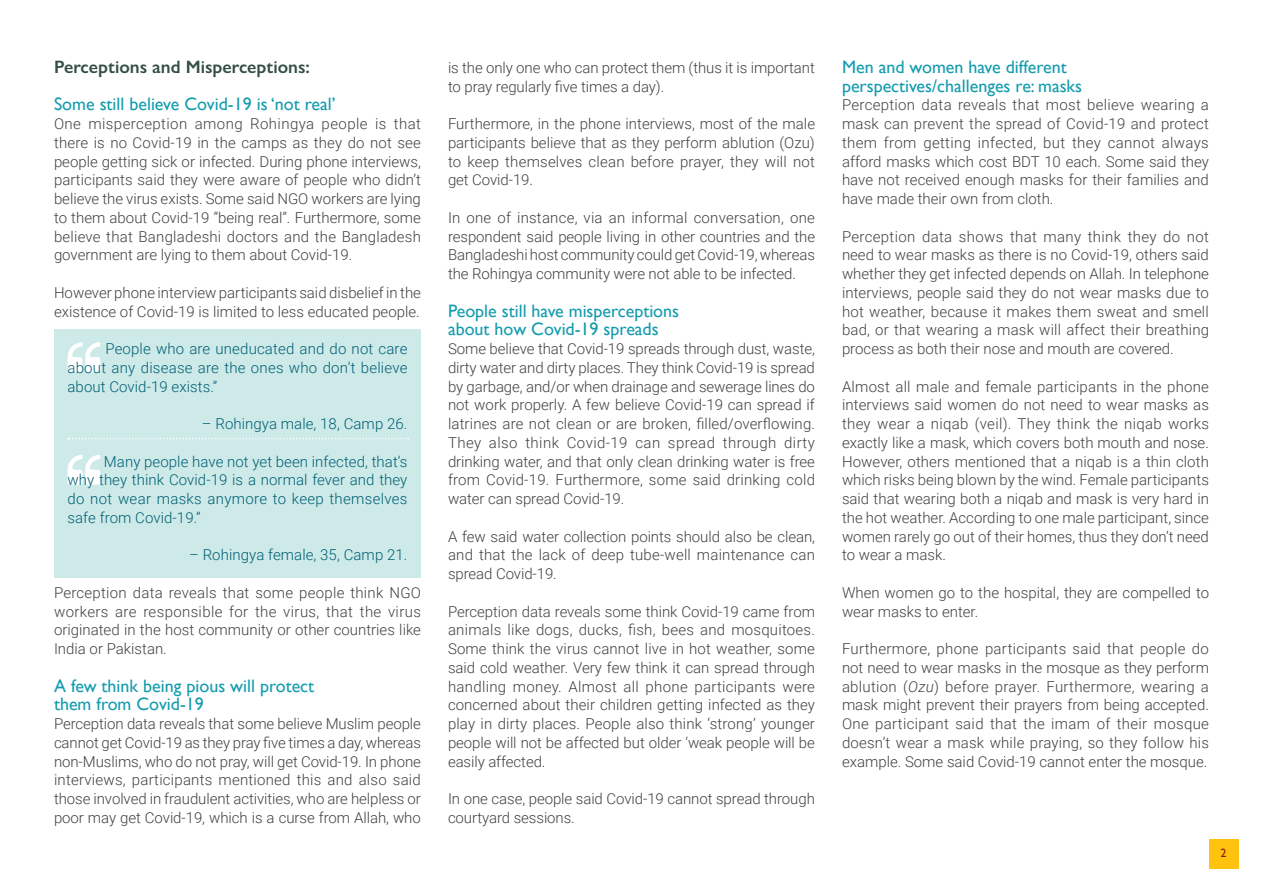
<style>
.page{position:relative;width:1263px;height:893px;background:#fff}
.page>*{position:absolute;margin:0;border:0;box-sizing:border-box;transform-origin:0 0}
.t1{font:18px/18.8px "Gill Sans";color:#149cae}
.t2{font:600 18px "Gill Sans Nova";color:#334e43}
.t3{font:300 15px/18.8px "Roboto";color:#414042;text-align:justify}
.t4{font:300 15px/18.8px "Roboto";letter-spacing:.005em;color:#005f75;text-align:justify}
.t5{font:12px "Gill Sans";color:#89181a}
.s1{font-style:italic}
</style>
<div class="page">
<div style="left:54px;top:329px;width:367px;height:80px;background:#cdeae8"></div>
<div style="left:54px;top:404px;width:367px;height:42px;background:#cdeae8"></div>
<svg style="left:68px;top:438px;width:340px;height:2px"></svg>
<div style="left:54px;top:442px;width:367px;height:98px;background:#cdeae8"></div>
<div style="left:54px;top:536px;width:367px;height:42px;background:#cdeae8"></div>
<svg style="left:68px;top:342px;width:32px;height:30px"></svg>
<svg style="left:68px;top:455px;width:32px;height:30px"></svg>
<div style="left:1209px;top:839px;width:29px;height:29px;background:#ffc20e"></div>
<p class="t2" style="left:54px;top:56px;width:257px">Perceptions and Misperceptions:</p>
<p class="t1" style="left:54px;top:95px;width:283px">Some still believe Covid-19 is ‘not real’</p>
<p class="t3" style="left:54px;top:114px;width:369px">One misperception among Rohingya people is that there is no Covid-19 in the camps as they do not see people getting sick or infected. During phone interviews, participants said they were aware of people who didn’t believe the virus exists. Some said NGO workers are lying to them about Covid-19 “being real”. Furthermore, some believe that Bangladeshi doctors and the Bangladesh government are lying to them about Covid-19.</p>
<p class="t3" style="left:54px;top:282px;width:368px">However phone interview participants said disbelief in the existence of Covid-19 is limited to less educated people.</p>
<p class="t4" style="left:68px;top:339px;width:342px;text-indent:38px">People who are uneducated and do not care about any disease are the ones who don’t believe about Covid-19 exists.”</p>
<p class="t4" style="left:202px;top:414px;width:207px">– Rohingya male, 18, Camp 26.</p>
<p class="t4" style="left:68px;top:451px;width:341px;text-indent:36px">Many people have not yet been infected, that’s why they think Covid-19 is a normal fever and they do not wear masks anymore to keep themselves safe from Covid-19.”</p>
<p class="t4" style="left:189px;top:545px;width:220px">– Rohingya female, 35, Camp 21.</p>
<p class="t3" style="left:54px;top:582px;width:368px">Perception data reveals that some people think NGO workers are responsible for the virus, that the virus originated in the host community or other countries like India or Pakistan.</p>
<p class="t1" style="left:54px;top:676px;width:262px">A few think being pious will protect them from Covid-19</p>
<p class="t3" style="left:54px;top:714px;width:368px">Perception data reveals that some believe Muslim people cannot get Covid-19 as they pray five times a day, whereas non-Muslims, who do not pray, will get Covid-19. In phone interviews, participants mentioned this and also said those involved in fraudulent activities, who are helpless or poor may get Covid-19, which is a curse from Allah, who</p>
<p class="t3" style="left:448px;top:57px;width:368px">is the only one who can protect them (thus it is important to pray regularly five times a day).</p>
<p class="t3" style="left:448px;top:114px;width:369px">Furthermore, in the phone interviews, most of the male participants believe that as they perform ablution (Ozu) to keep themselves clean before prayer, they will not get Covid-19.</p>
<p class="t3" style="left:448px;top:207px;width:369px">In one of instance, via an informal conversation, one respondent said people living in other countries and the Bangladeshi host community could get Covid-19, whereas the Rohingya community were not able to be infected.</p>
<p class="t1" style="left:448px;top:301px;width:233px">People still have misperceptions about how Covid-19 spreads</p>
<p class="t3" style="left:448px;top:339px;width:369px">Some believe that Covid-19 spreads through dust, waste, dirty water and dirty places. They think Covid-19 is spread by garbage, and/or when drainage and sewerage lines do not work properly. A few believe Covid-19 can spread if latrines are not clean or are broken, filled/overflowing.<br>They also think Covid-19 can spread through dirty drinking water, and that only clean drinking water is free from Covid-19. Furthermore, some said drinking cold water can spread Covid-19.</p>
<p class="t3" style="left:448px;top:526px;width:369px">A few said water collection points should also be clean, and that the lack of deep tube-well maintenance can spread Covid-19.</p>
<p class="t3" style="left:448px;top:601px;width:369px">Perception data reveals some think Covid-19 came from animals like dogs, ducks, fish, bees and mosquitoes.<br>Some think the virus cannot live in hot weather, some said cold weather. Very few think it can spread through handling money. Almost all phone participants were concerned about their children getting infected as they play in dirty places. People also think ‘strong’ younger people will not be affected but older ‘weak people will be easily affected.</p>
<p class="t3" style="left:448px;top:789px;width:368px">In one case, people said Covid-19 cannot spread through courtyard sessions.</p>
<p class="t1" style="left:842px;top:57px;width:242px">Men and women have different perspectives/challenges re: masks</p>
<p class="t3" style="left:842px;top:95px;width:368px">Perception data reveals that most believe wearing a mask can prevent the spread of Covid-19 and protect them from getting infected, but they cannot always afford masks which cost BDT 10 each. Some said they have not received enough masks for their families and have made their own from cloth.</p>
<p class="t3" style="left:842px;top:226px;width:369px">Perception data shows that many think they do not need to wear masks as there is no Covid-19, others said whether they get infected depends on Allah. In telephone interviews, people said they do not wear masks due to hot weather, because it makes them sweat and smell bad, or that wearing a mask will affect their breathing process as both their nose and mouth are covered.</p>
<p class="t3" style="left:842px;top:376px;width:368px">Almost all male and female participants in the phone interviews said women do not need to wear masks as they wear a niqab (veil). They think the niqab works exactly like a mask, which covers both mouth and nose.<br>However, others mentioned that a niqab is a thin cloth which risks being blown by the wind. Female participants said that wearing both a niqab and mask is very hard in the hot weather. According to one male participant, since women rarely go out of their homes, thus they don’t need to wear a mask.</p>
<p class="t3" style="left:842px;top:582px;width:369px">When women go to the hospital, they are compelled to wear masks to enter.</p>
<p class="t3" style="left:842px;top:639px;width:369px">Furthermore, phone participants said that people do not need to wear masks in the mosque as they perform ablution (<span class="s1">Ozu</span>) before prayer. Furthermore, wearing a mask might prevent their prayers from being accepted.<br>One participant said that the imam of their mosque doesn’t wear a mask while praying, so they follow his example. Some said Covid-19 cannot enter the mosque.</p>
<p class="t5" style="left:1220px;top:846px;width:7px">2</p>
</div>
